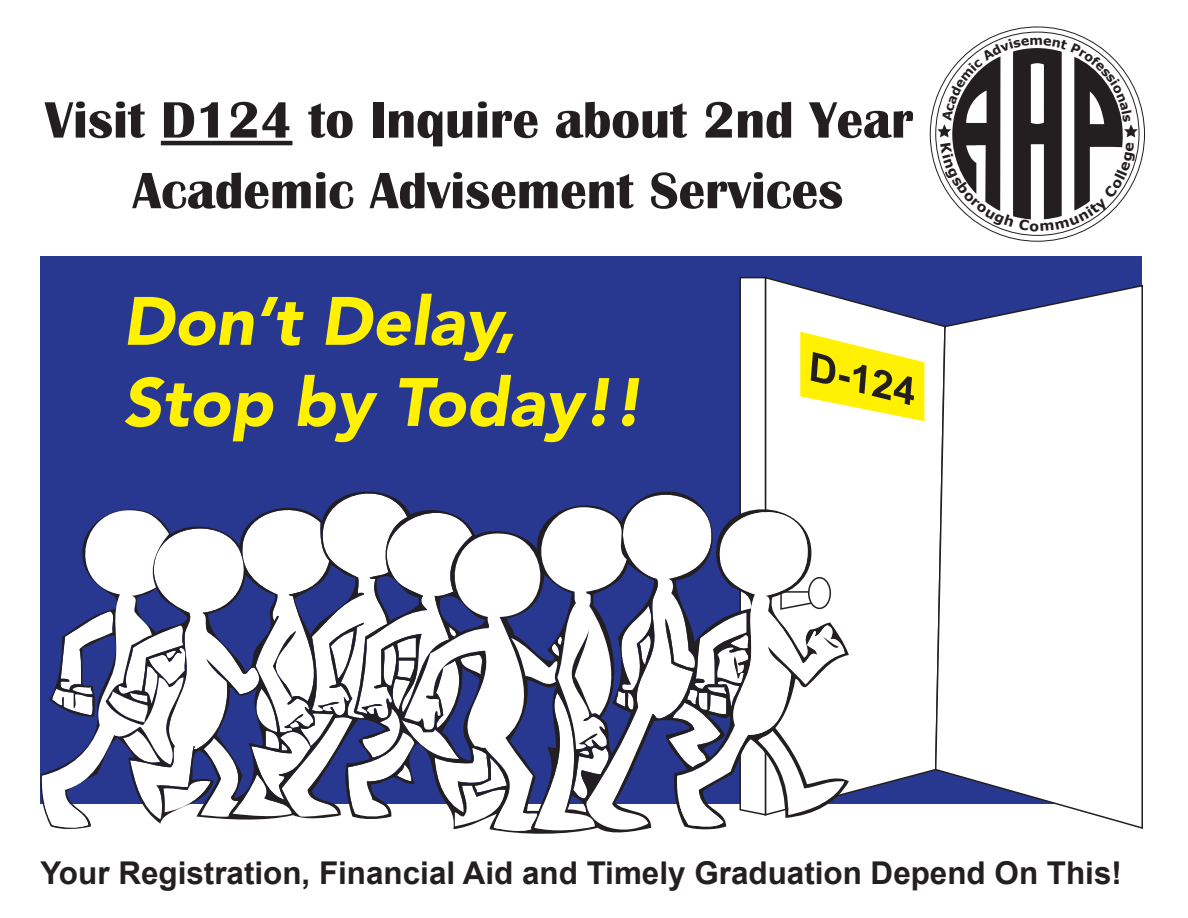
<style>
.page{position:relative;width:1188px;height:918px;background:#fff}
.page>*{position:absolute;margin:0;border:0;box-sizing:border-box;transform-origin:0 0}
.t1{font:italic 900 67.65px/81.2px "Avenir";color:#fff101}
.t2{font:700 52.95px/70.7px "Britannic";color:#231f20;text-align:center}
.t3{font:700 31.35px "Arial";color:#231f20}
</style>
<div class="page">
<div style="left:40px;top:256px;width:1102px;height:548px;background:#283890"></div>
<svg style="left:940px;top:284px;width:203px;height:545px;background:#efeff4"></svg>
<svg style="left:40px;top:491px;width:673px;height:343px;fill:#fff"></svg>
<svg style="left:41px;top:499px;width:11px;height:330px"></svg>
<svg style="left:676px;top:817px;width:116px;height:12px"></svg>
<svg style="left:52px;top:491px;width:604px;height:341px"></svg>
<svg style="left:404px;top:526px;width:151px;height:307px;fill:#fff"></svg>
<hr style="left:161px;top:141px;width:131px;height:4px;background:#231f20">
<svg style="left:668px;top:276px;width:272px;height:541px"></svg>
<svg style="left:937px;top:38px;width:201px;height:193px"></svg>
<h2 class="t2" style="left:45px;top:85px;width:870px">Visit D124 to Inquire about 2nd Year<br>Academic Advisement Services</h2>
<h1 class="t1" style="left:123px;top:280px;width:521px">Don’t Delay,<br>Stop by Today!!</h1>
<p class="t3" style="left:40px;top:853px;width:1083px">Your Registration, Financial Aid and Timely Graduation Depend On This!</p>
</div>
